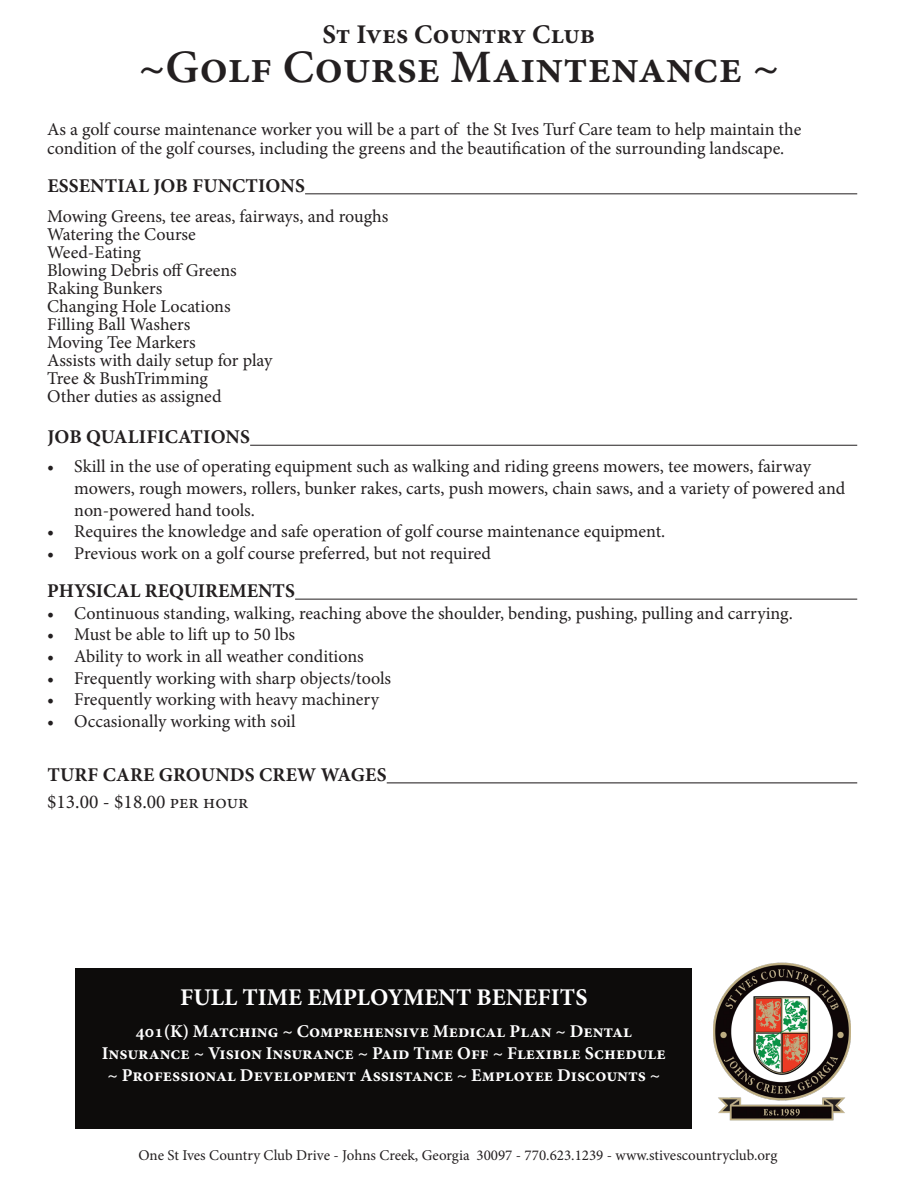
<style>
.page{position:relative;width:918px;height:1188px;background:#fff}
.page>*{position:absolute;margin:0;border:0;box-sizing:border-box;transform-origin:0 0}
.t1{font:600 46.5px "Minion Pro";color:#231f20}
.t2{font:700 27px "Minion Pro";color:#231f20}
.t3{font:700 24px "Minion Pro";color:#fff}
.t4{font:700 19.5px "Minion Pro";color:#231f20}
.t5{font:19.5px "Minion Pro";color:#231f20}
.t6{font:18px/21.6px "Minion Pro";letter-spacing:-.005em;color:#231f20}
.t7{font:700 18px/21.6px "Minion Pro";color:#fff;text-align:center}
.t8{font:15px "Minion Pro";color:#231f20}
</style>
<div class="page">
<div style="left:76px;top:968px;width:616px;height:161px;background:#0d0c0b"></div>
<img style="left:714px;top:963px;width:136px;height:158px">
<hr style="left:305px;top:193px;width:552px;height:1px;background:#231f20">
<hr style="left:250px;top:445px;width:607px;height:1px;background:#231f20">
<hr style="left:295px;top:599px;width:562px;height:1px;background:#231f20">
<hr style="left:387px;top:782px;width:470px;height:1px;background:#231f20">
<p class="t2" style="left:323px;top:16px;width:274px">St Ives Country Club</p>
<p class="t1" style="left:139px;top:35px;width:642px">~Golf Course Maintenance ~</p>
<p class="t6" style="left:47px;top:119px;width:756px;line-height:19.5px">As a golf course maintenance worker you will be a part of the St Ives Turf Care team to help maintain the condition of the golf courses, including the greens and the beautification of the surrounding landscape.</p>
<p class="t4" style="left:47px;top:172px;width:259px">ESSENTIAL JOB FUNCTIONS</p>
<p class="t6" style="left:47px;top:205px;width:343px">Mowing Greens, tee areas, fairways, and roughs</p>
<p class="t6" style="left:47px;top:223px;width:150px">Watering the Course</p>
<p class="t6" style="left:47px;top:241px;width:95px">Weed-Eating</p>
<p class="t6" style="left:47px;top:259px;width:191px">Blowing Debris off Greens</p>
<p class="t6" style="left:47px;top:277px;width:117px">Raking Bunkers</p>
<p class="t6" style="left:47px;top:295px;width:185px">Changing Hole Locations</p>
<p class="t6" style="left:47px;top:313px;width:145px">Filling Ball Washers</p>
<p class="t6" style="left:47px;top:331px;width:150px">Moving Tee Markers</p>
<p class="t6" style="left:47px;top:349px;width:227px">Assists with daily setup for play</p>
<p class="t6" style="left:47px;top:367px;width:162px">Tree &amp; BushTrimming</p>
<p class="t6" style="left:47px;top:385px;width:176px">Other duties as assigned</p>
<p class="t4" style="left:47px;top:423px;width:204px">JOB QUALIFICATIONS</p>
<p class="t6" style="left:74px;top:456px;width:773px;text-indent:-27px">• Skill in the use of operating equipment such as walking and riding greens mowers, tee mowers, fairway mowers, rough mowers, rollers, bunker rakes, carts, push mowers, chain saws, and a variety of powered and non-powered hand tools.</p>
<p class="t6" style="left:47px;top:521px;width:620px">• Requires the knowledge and safe operation of golf course maintenance equipment.</p>
<p class="t6" style="left:47px;top:542px;width:445px">• Previous work on a golf course preferred, but not required</p>
<p class="t4" style="left:47px;top:577px;width:249px">PHYSICAL REQUIREMENTS</p>
<p class="t6" style="left:47px;top:602px;width:747px">• Continuous standing, walking, reaching above the shoulder, bending, pushing, pulling and carrying.</p>
<p class="t6" style="left:47px;top:624px;width:249px">• Must be able to lift up to 50 lbs</p>
<p class="t6" style="left:47px;top:646px;width:318px">• Ability to work in all weather conditions</p>
<p class="t6" style="left:47px;top:667px;width:345px">• Frequently working with sharp objects/tools</p>
<p class="t6" style="left:47px;top:689px;width:333px">• Frequently working with heavy machinery</p>
<p class="t6" style="left:47px;top:710px;width:250px">• Occasionally working with soil</p>
<p class="t4" style="left:47px;top:761px;width:341px">TURF CARE GROUNDS CREW WAGES</p>
<p class="t5" style="left:47px;top:789px;width:203px">$13.00 - $18.00 per hour</p>
<p class="t3" style="left:180px;top:980px;width:409px">FULL TIME EMPLOYMENT BENEFITS</p>
<p class="t7" style="left:102px;top:1021px;width:565px">401(K) Matching ~ Comprehensive Medical Plan ~ Dental<br>Insurance ~ Vision Insurance ~ Paid Time Off ~ Flexible Schedule ~ Professional Development Assistance ~ Employee Discounts ~</p>
<p class="t8" style="left:138px;top:1145px;width:641px">One St Ives Country Club Drive - Johns Creek, Georgia 30097 - 770.623.1239 - www.stivescountryclub.org</p>
</div>
